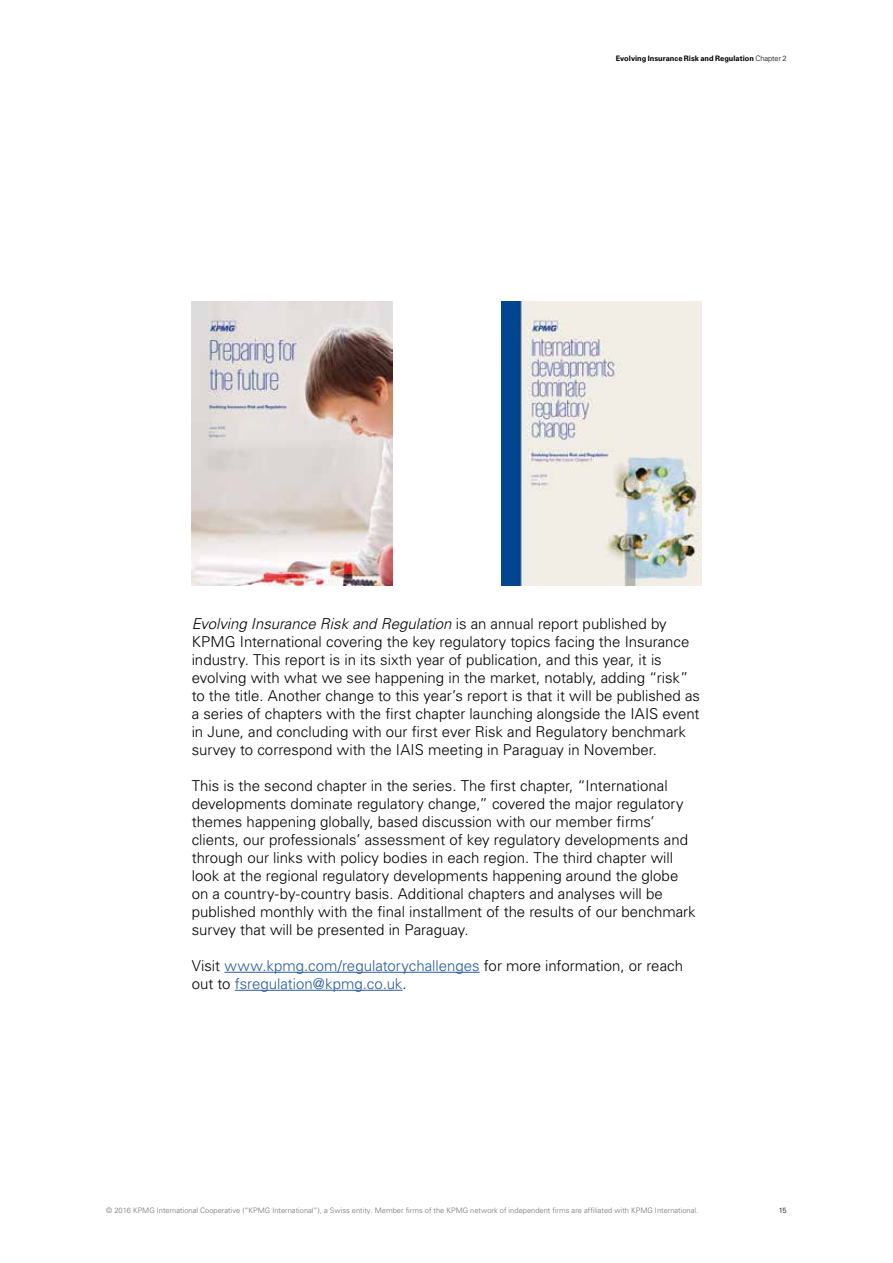
<style>
.page{position:relative;width:893px;height:1263px;background:#fff}
.page>*{position:absolute;margin:0;border:0;box-sizing:border-box;transform-origin:0 0}
.t1{font:300 15px/18px "Univers LT Std";color:#000}
.t2{font:300 15px/18px "Univers LT Std";color:#275b9b}
.t3{font:italic 300 15px "Univers";color:#000}
.t4{font:300 7.5px "Univers LT Std";color:#706f6f}
.t5{font:700 7.5px "Univers LT Std";color:#000}
.t6{font:300 7.5px "Univers LT Std";color:#000}
.s1{font-weight:300}
.s2{font-family:"Univers LT Std";font-style:normal}
.s3{color:#000}
</style>
<div class="page">
<hr style="left:224px;top:972px;width:256px;height:1px;background:#275b9b">
<hr style="left:235px;top:990px;width:168px;height:1px;background:#275b9b">
<img style="left:192px;top:301px;width:201px;height:284px">
<img style="left:501px;top:301px;width:201px;height:284px">
<p class="t5" style="left:616px;top:54px;width:172px">Evolving Insurance Risk and Regulation <span class="s1">Chapter 2</span></p>
<p class="t3" style="left:192px;top:614px;width:477px">Evolving Insurance Risk and Regulation <span class="s2">is an annual report published by</span></p>
<p class="t1" style="left:192px;top:632px;width:510px">KPMG International covering the key regulatory topics facing the Insurance industry. This report is in its sixth year of publication, and this year, it is evolving with what we see happening in the market, notably, adding “risk” to the title. Another change to this year’s report is that it will be published as a series of chapters with the first chapter launching alongside the IAIS event in June, and concluding with our first ever Risk and Regulatory benchmark survey to correspond with the IAIS meeting in Paraguay in November.</p>
<p class="t1" style="left:192px;top:776px;width:506px">This is the second chapter in the series. The first chapter, “International developments dominate regulatory change,” covered the major regulatory themes happening globally, based discussion with our member firms’ clients, our professionals’ assessment of key regulatory developments and through our links with policy bodies in each region. The third chapter will look at the regional regulatory developments happening around the globe on a country-by-country basis. Additional chapters and analyses will be published monthly with the final installment of the results of our benchmark survey that will be presented in Paraguay.</p>
<p class="t2" style="left:192px;top:956px;width:493px"><span class="s3">Visit</span> www.kpmg.com/regulatorychallenges <span class="s3">for more information, or reach out to</span> fsregulation@kpmg.co.uk<span class="s3">.</span></p>
<p class="t4" style="left:106px;top:1206px;width:593px">© 2016 KPMG International Cooperative (“KPMG International”), a Swiss entity. Member firms of the KPMG network of independent firms are affiliated with KPMG International.</p>
<p class="t6" style="left:779px;top:1206px;width:9px">15</p>
</div>
